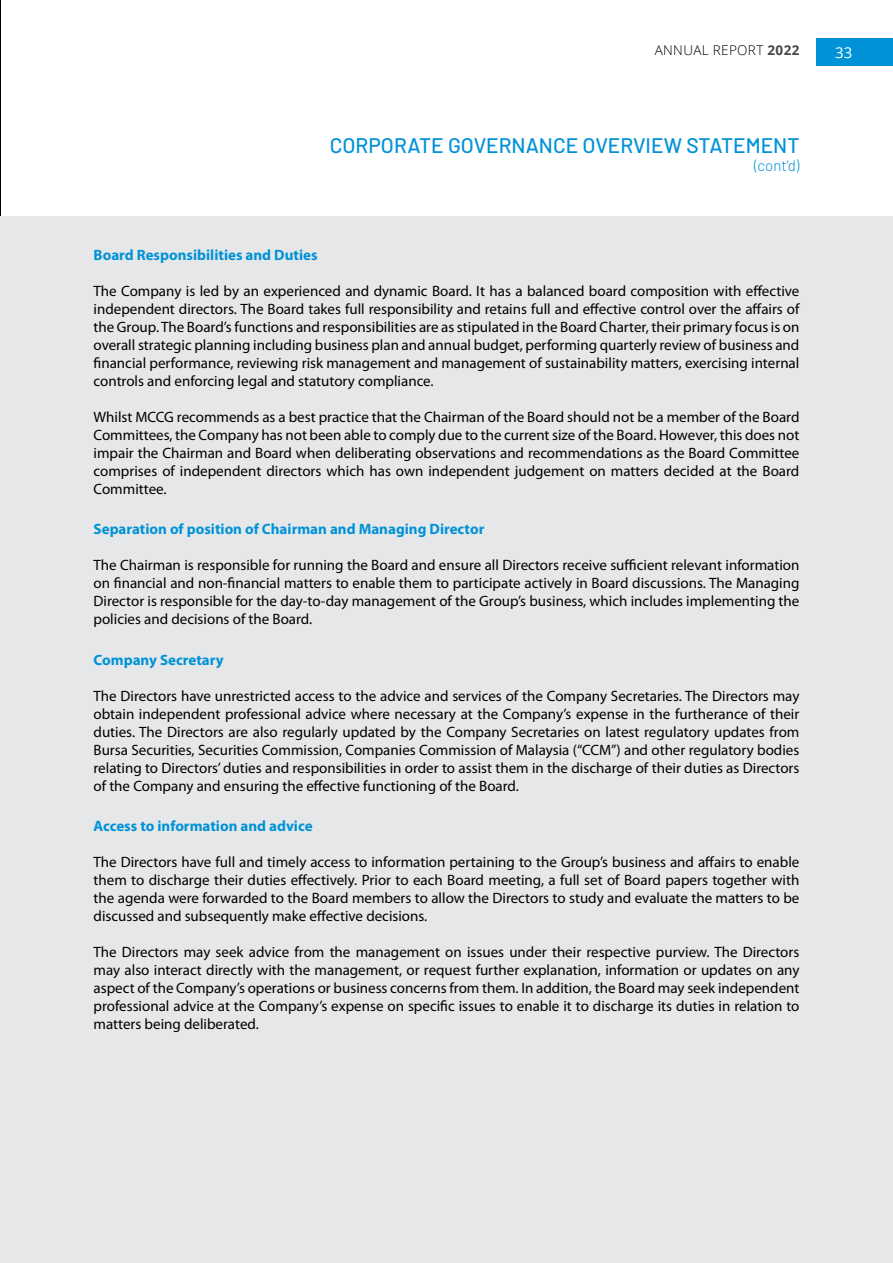
<style>
.page{position:relative;width:893px;height:1263px;background:#fff}
.page>*{position:absolute;margin:0;border:0;box-sizing:border-box;transform-origin:0 0}
.t1{font:500 21px "Barlow";color:#0092d7}
.t2{font:15px/18px "Myriad Pro";color:#000;text-align:justify}
.t3{font:700 15px "Myriad Pro";color:#0092d7}
.t4{font:300 15px "Barlow";color:#0092d7}
.t5{font:15px "Open Sans";color:#fff}
.t6{font:300 13.5px "Open Sans";letter-spacing:.025em;color:#000}
.s1{font-weight:700;color:#464547}
</style>
<div class="page">
<hr style="left:0;top:0;width:1px;height:1263px;background:#000">
<div style="left:816px;top:39px;width:77px;height:27px;background:#0092d7"></div>
<div style="left:0;top:217px;width:893px;height:1046px;background:#e6e7e8"></div>
<p class="t6" style="left:655px;top:40px;width:146px">ANNUAL REPORT <span class="s1">2022</span></p>
<p class="t5" style="left:835px;top:43px;width:19px">33</p>
<h1 class="t1" style="left:330px;top:130px;width:471px">CORPORATE GOVERNANCE OVERVIEW STATEMENT</h1>
<p class="t4" style="left:754px;top:155px;width:47px">(cont’d)</p>
<p class="t3" style="left:94px;top:247px;width:226px">Board Responsibilities and Duties</p>
<p class="t2" style="left:94px;top:282px;width:707px">The Company is led by an experienced and dynamic Board. It has a balanced board composition with effective independent directors. The Board takes full responsibility and retains full and effective control over the affairs of the Group. The Board’s functions and responsibilities are as stipulated in the Board Charter, their primary focus is on overall strategic planning including business plan and annual budget, performing quarterly review of business and financial performance, reviewing risk management and management of sustainability matters, exercising internal controls and enforcing legal and statutory compliance.</p>
<p class="t2" style="left:94px;top:408px;width:707px">Whilst MCCG recommends as a best practice that the Chairman of the Board should not be a member of the Board Committees, the Company has not been able to comply due to the current size of the Board. However, this does not impair the Chairman and Board when deliberating observations and recommendations as the Board Committee comprises of independent directors which has own independent judgement on matters decided at the Board Committee.</p>
<p class="t3" style="left:94px;top:521px;width:392px">Separation of position of Chairman and Managing Director</p>
<p class="t2" style="left:94px;top:557px;width:707px">The Chairman is responsible for running the Board and ensure all Directors receive sufficient relevant information on financial and non-financial matters to enable them to participate actively in Board discussions. The Managing Director is responsible for the day-to-day management of the Group’s business, which includes implementing the policies and decisions of the Board.</p>
<p class="t3" style="left:94px;top:651px;width:132px">Company Secretary</p>
<p class="t2" style="left:94px;top:687px;width:707px">The Directors have unrestricted access to the advice and services of the Company Secretaries. The Directors may obtain independent professional advice where necessary at the Company’s expense in the furtherance of their duties. The Directors are also regularly updated by the Company Secretaries on latest regulatory updates from Bursa Securities, Securities Commission, Companies Commission of Malaysia (“CCM”) and other regulatory bodies relating to Directors’ duties and responsibilities in order to assist them in the discharge of their duties as Directors of the Company and ensuring the effective functioning of the Board.</p>
<p class="t3" style="left:94px;top:817px;width:221px">Access to information and advice</p>
<p class="t2" style="left:94px;top:853px;width:707px">The Directors have full and timely access to information pertaining to the Group’s business and affairs to enable them to discharge their duties effectively. Prior to each Board meeting, a full set of Board papers together with the agenda were forwarded to the Board members to allow the Directors to study and evaluate the matters to be discussed and subsequently make effective decisions.</p>
<p class="t2" style="left:94px;top:943px;width:707px">The Directors may seek advice from the management on issues under their respective purview. The Directors may also interact directly with the management, or request further explanation, information or updates on any aspect of the Company’s operations or business concerns from them. In addition, the Board may seek independent professional advice at the Company’s expense on specific issues to enable it to discharge its duties in relation to matters being deliberated.</p>
</div>
